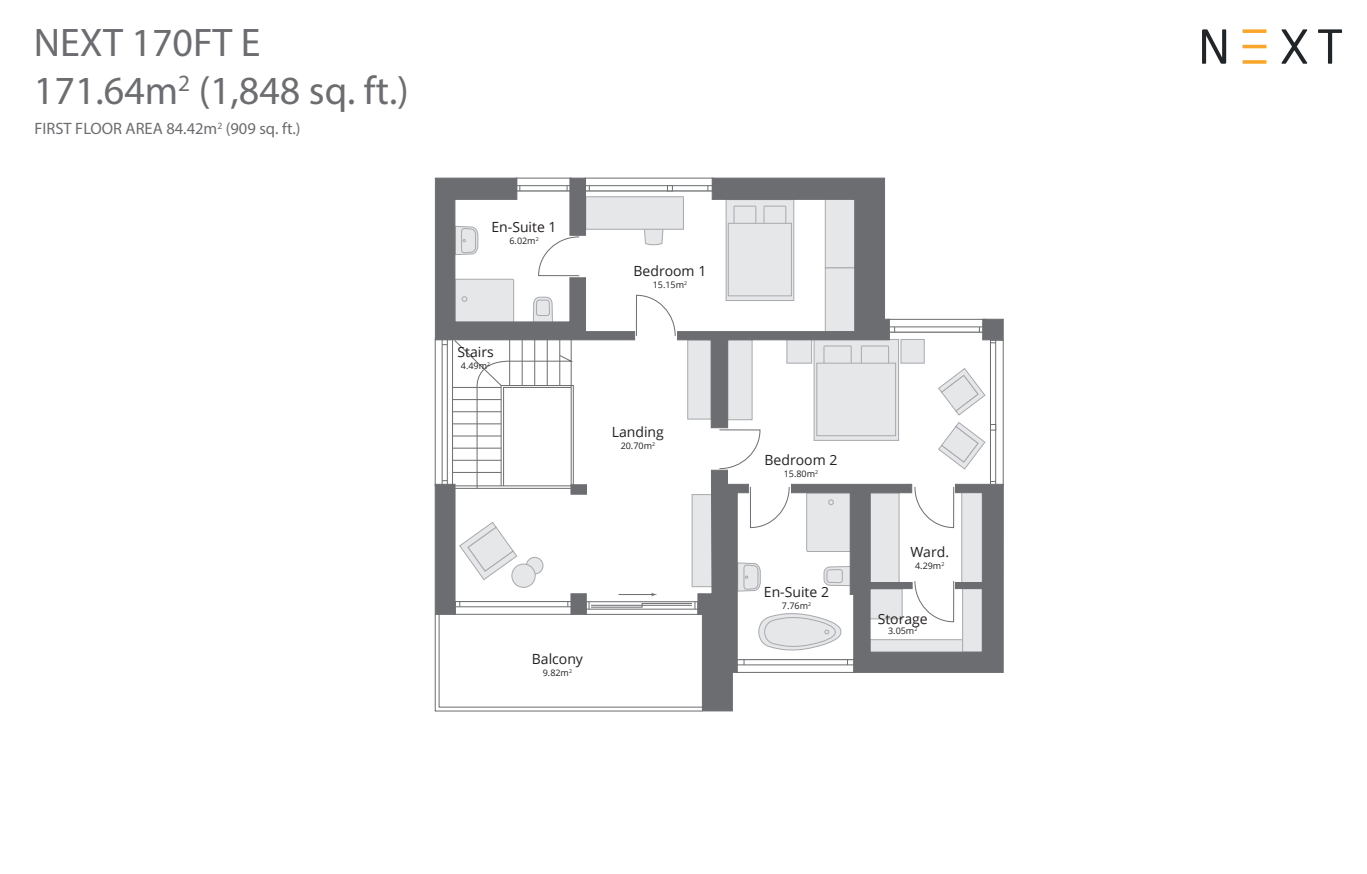
<style>
.page{position:relative;width:1367px;height:874px;background:#fff}
.page>*{position:absolute;margin:0;border:0;box-sizing:border-box;transform-origin:0 0}
.t1{font:40px/48px "Myriad Pro";color:#6c6d70}
.t2{font:16.4px "Myriad Pro";color:#6c6d70}
.t3{font:14px "Open Sans";color:#231f20}
.t4{font:9px "Open Sans";color:#231f20}
</style>
<div class="page">
<svg style="left:1242px;top:29px;width:24px;height:4px"></svg>
<svg style="left:1242px;top:45px;width:24px;height:3px"></svg>
<svg style="left:1242px;top:60px;width:24px;height:4px"></svg>
<svg style="left:1202px;top:29px;width:24px;height:35px"></svg>
<svg style="left:1318px;top:29px;width:23px;height:35px"></svg>
<svg style="left:1281px;top:29px;width:26px;height:35px"></svg>
<svg style="left:435px;top:177px;width:568px;height:534px"></svg>
<h1 class="t1" style="left:34px;top:18px;width:376px">NEXT 170FT E<br>171.64m<sup>2</sup> (1,848 sq. ft.)</h1>
<p class="t2" style="left:35px;top:118px;width:267px">FIRST FLOOR AREA 84.42m<sup>2</sup> (909 sq. ft.)</p>
<p class="t3" style="left:491px;top:217px;width:67px">En-Suite 1</p>
<p class="t4" style="left:509px;top:234px;width:31px">6.02m<sup>2</sup></p>
<p class="t3" style="left:457px;top:342px;width:38px">Stairs</p>
<p class="t4" style="left:461px;top:360px;width:31px">4.49m<sup>2</sup></p>
<p class="t3" style="left:633px;top:261px;width:74px">Bedroom 1</p>
<p class="t4" style="left:652px;top:278px;width:36px">15.15m<sup>2</sup></p>
<p class="t3" style="left:612px;top:422px;width:54px">Landing</p>
<p class="t4" style="left:620px;top:439px;width:36px">20.70m<sup>2</sup></p>
<p class="t3" style="left:532px;top:649px;width:53px">Balcony</p>
<p class="t4" style="left:543px;top:666px;width:31px">9.82m<sup>2</sup></p>
<p class="t3" style="left:764px;top:450px;width:74px">Bedroom 2</p>
<p class="t4" style="left:783px;top:467px;width:36px">15.80m<sup>2</sup></p>
<p class="t3" style="left:764px;top:582px;width:67px">En-Suite 2</p>
<p class="t4" style="left:781px;top:599px;width:31px">7.76m<sup>2</sup></p>
<p class="t3" style="left:910px;top:542px;width:40px">Ward.</p>
<p class="t4" style="left:915px;top:559px;width:31px">4.29m<sup>2</sup></p>
<p class="t3" style="left:877px;top:609px;width:52px">Storage</p>
<p class="t4" style="left:888px;top:624px;width:31px">3.05m<sup>2</sup></p>
</div>
